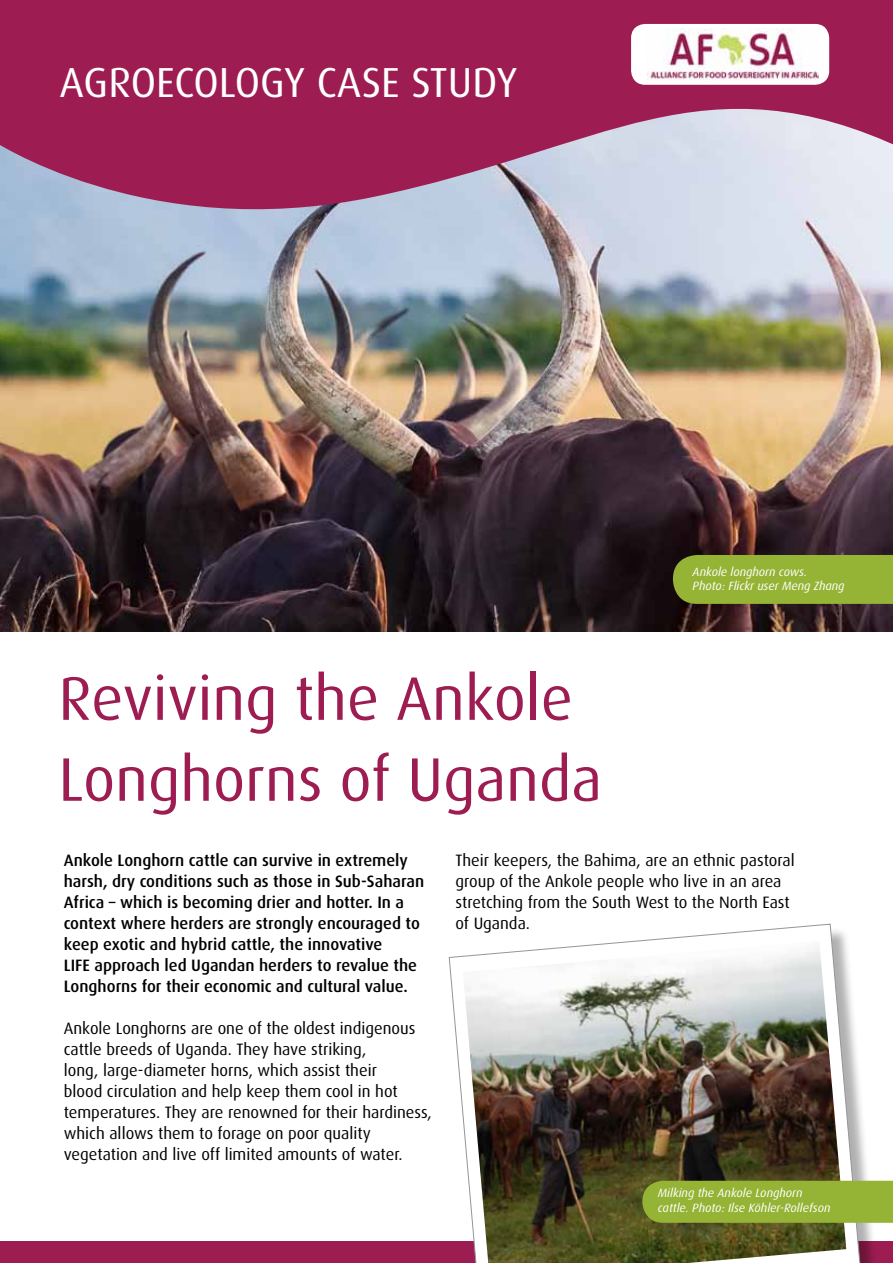
<style>
.page{position:relative;width:893px;height:1263px;background:#fff}
.page>*{position:absolute;margin:0;border:0;box-sizing:border-box;transform-origin:0 0}
.t1{font:61.5px/81px "Dax";color:#9d1d52}
.t2{font:42px "Dax";color:#fff}
.t3{font:16.5px/21px "Dax";color:#000}
.t4{font:500 16.5px/21px "Dax";color:#000}
.t5{font:italic 12px/14.4px "Dax";color:#fff}
</style>
<div class="page">
<img style="left:0;top:245px;width:893px;height:386px">
<svg style="left:0;top:0;width:893px;height:245px;background:#ab5d85"></svg>
<div style="left:631px;top:24px;width:198px;height:61px;background:#fff;border-radius:14px"></div>
<img style="left:647px;top:28px;width:172px;height:52px">
<div style="left:0;top:1242px;width:893px;height:21px;background:#9d1d52"></div>
<div style="left:673px;top:555px;width:220px;height:49px;background:#95b334"></div>
<div style="left:451px;top:926px;width:433px;height:337px;background:#000;opacity:.31"></div>
<svg style="left:449px;top:923px;width:418px;height:340px"></svg>
<img style="left:463px;top:941px;width:383px;height:322px">
<div style="left:642px;top:1181px;width:251px;height:42px;background:#95b334"></div>
<h2 class="t2" style="left:60px;top:60px;width:459px">AGROECOLOGY CASE STUDY</h2>
<p class="t5" style="left:693px;top:564px;width:154px">Ankole longhorn cows.<br>Photo: Flickr user Meng Zhang</p>
<h1 class="t1" style="left:58px;top:659px;width:545px">Reviving the Ankole<br>Longhorns of Uganda</h1>
<p class="t4" style="left:64px;top:850px;width:362px">Ankole Longhorn cattle can survive in extremely harsh, dry conditions such as those in Sub-Saharan Africa – which is becoming drier and hotter. In a context where herders are strongly encouraged to keep exotic and hybrid cattle, the innovative<br>LIFE approach led Ugandan herders to revalue the Longhorns for their economic and cultural value.</p>
<p class="t3" style="left:64px;top:1018px;width:370px">Ankole Longhorns are one of the oldest indigenous cattle breeds of Uganda. They have striking,<br>long, large-diameter horns, which assist their<br>blood circulation and help keep them cool in hot temperatures. They are renowned for their hardiness, which allows them to forage on poor quality vegetation and live off limited amounts of water.</p>
<p class="t3" style="left:455px;top:850px;width:341px">Their keepers, the Bahima, are an ethnic pastoral group of the Ankole people who live in an area stretching from the South West to the North East of Uganda.</p>
<p class="t5" style="left:658px;top:1186px;width:174px">Milking the Ankole Longhorn cattle. Photo: Ilse Köhler-Rollefson</p>
</div>
